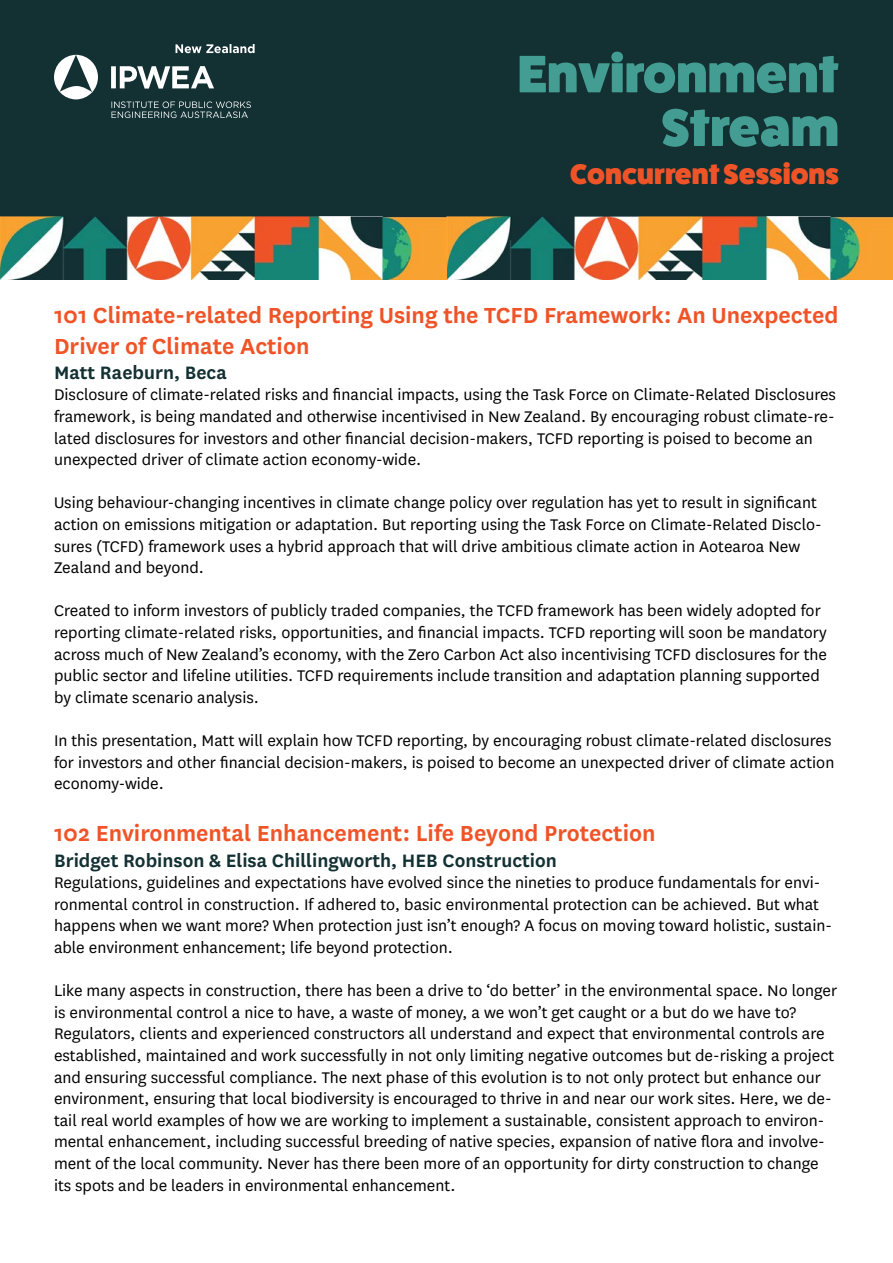
<style>
.page{position:relative;width:893px;height:1263px;background:#fff}
.page>*{position:absolute;margin:0;border:0;box-sizing:border-box;transform-origin:0 0}
.t1{font:800 52.95px/53.7px "Fat Frank";color:#449d92;text-align:right}
.t2{font:800 28.5px "Fat Frank";color:#ef5428}
.t3{font:600 25.5px/30.6px "National";color:#ef5428}
.t4{font:600 21px "National";color:#133033}
.t5{font:18px/21.6px "National";color:#000}
</style>
<div class="page">
<div style="left:0;top:0;width:893px;height:240px;background:#133033"></div>
<img style="left:0;top:216px;width:893px;height:64px">
<svg style="left:54px;top:55px;width:44px;height:44px"></svg>
<svg style="left:111px;top:66px;width:103px;height:23px"></svg>
<svg style="left:111px;top:101px;width:140px;height:17px"></svg>
<svg style="left:176px;top:44px;width:79px;height:9px"></svg>
<h1 class="t1" style="left:518px;top:48px;width:323px">Environment<br>Stream</h1>
<h2 class="t2" style="left:570px;top:158px;width:270px">Concurrent Sessions</h2>
<h3 class="t3" style="left:54px;top:298px;width:786px">101 Climate-related Reporting Using the TCFD Framework: An Unexpected<br>Driver of Climate Action</h3>
<p class="t4" style="left:54px;top:358px;width:174px">Matt Raeburn, Beca</p>
<p class="t5" style="left:54px;top:383px;width:783px">Disclosure of climate-related risks and financial impacts, using the Task Force on Climate-Related Disclosures framework, is being mandated and otherwise incentivised in New Zealand. By encouraging robust climate-re&shy;lated disclosures for investors and other financial decision-makers, TCFD reporting is poised to become an unexpected driver of climate action economy-wide.</p>
<p class="t5" style="left:54px;top:491px;width:769px">Using behaviour-changing incentives in climate change policy over regulation has yet to result in significant action on emissions mitigation or adaptation. But reporting using the Task Force on Climate-Related Disclo&shy;sures (TCFD) framework uses a hybrid approach that will drive ambitious climate action in Aotearoa New Zealand and beyond.</p>
<p class="t5" style="left:54px;top:599px;width:774px">Created to inform investors of publicly traded companies, the TCFD framework has been widely adopted for reporting climate-related risks, opportunities, and financial impacts. TCFD reporting will soon be mandatory across much of New Zealand’s economy, with the Zero Carbon Act also incentivising TCFD disclosures for the public sector and lifeline utilities. TCFD requirements include transition and adaptation planning supported by climate scenario analysis.</p>
<p class="t5" style="left:54px;top:729px;width:782px">In this presentation, Matt will explain how TCFD reporting, by encouraging robust climate-related disclosures for investors and other financial decision-makers, is poised to become an unexpected driver of climate action economy-wide.</p>
<h3 class="t3" style="left:54px;top:817px;width:603px">102 Environmental Enhancement: Life Beyond Protection</h3>
<p class="t4" style="left:54px;top:846px;width:504px">Bridget Robinson &amp; Elisa Chillingworth, HEB Construction</p>
<p class="t5" style="left:54px;top:871px;width:780px">Regulations, guidelines and expectations have evolved since the nineties to produce fundamentals for envi&shy;ronmental control in construction. If adhered to, basic environmental protection can be achieved. But what happens when we want more? When protection just isn’t enough? A focus on moving toward holistic, sustain&shy;able environment enhancement; life beyond protection.</p>
<p class="t5" style="left:54px;top:979px;width:785px">Like many aspects in construction, there has been a drive to ‘do better’ in the environmental space. No longer is environmental control a nice to have, a waste of money, a we won’t get caught or a but do we have to?<br>Regulators, clients and experienced constructors all understand and expect that environmental controls are established, maintained and work successfully in not only limiting negative outcomes but de-risking a project and ensuring successful compliance. The next phase of this evolution is to not only protect but enhance our environment, ensuring that local biodiversity is encouraged to thrive in and near our work sites. Here, we de&shy;tail real world examples of how we are working to implement a sustainable, consistent approach to environ&shy;mental enhancement, including successful breeding of native species, expansion of native flora and involve&shy;ment of the local community. Never has there been more of an opportunity for dirty construction to change its spots and be leaders in environmental enhancement.</p>
</div>
